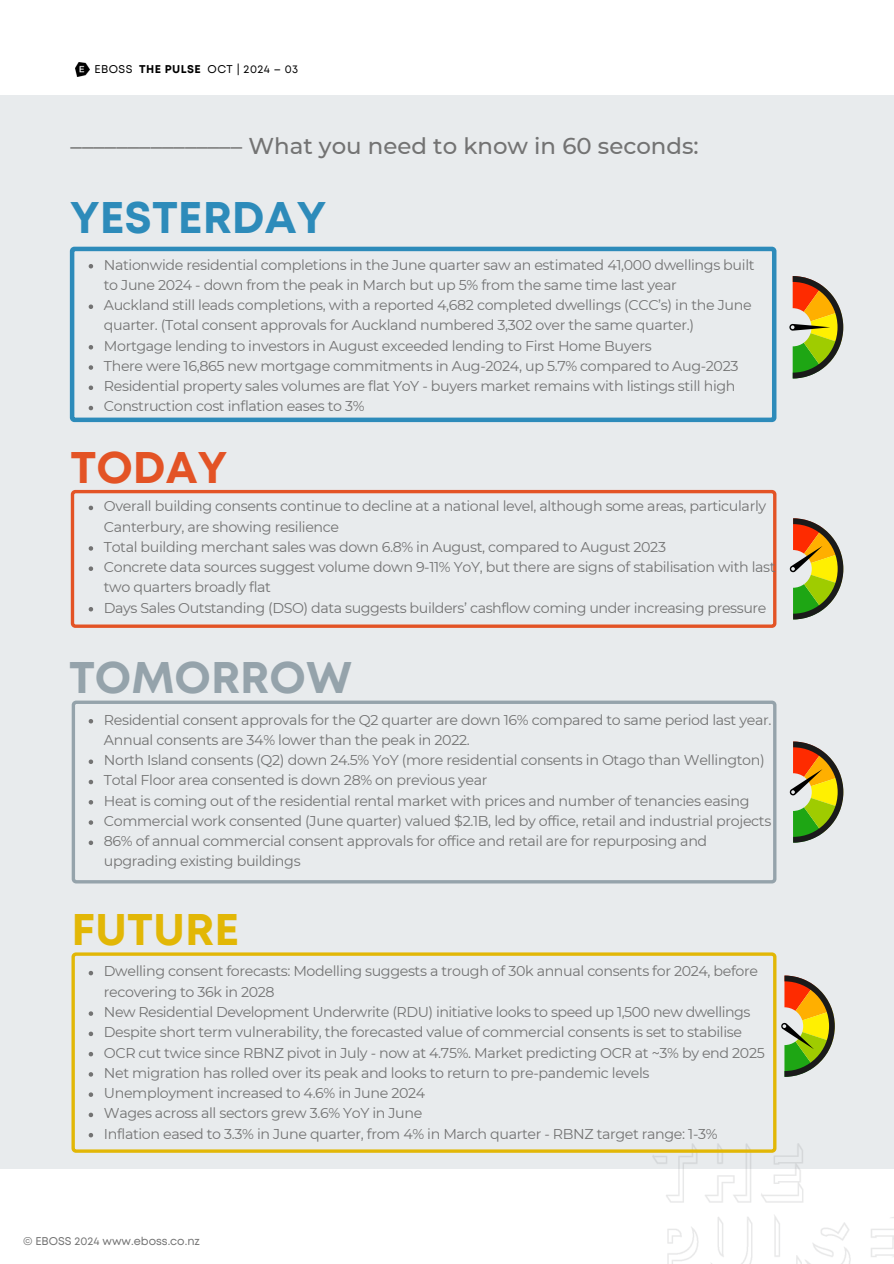
<style>
.page{position:relative;width:894px;height:1264px;background:#fff}
.page>*{position:absolute;margin:0;border:0;box-sizing:border-box;transform-origin:0 0}
.t1{font:700 44.25px "Mont";color:#2d8bba}
.t2{font:700 44.25px "Mont";color:#95a3ab}
.t3{font:700 44.25px "Mont";color:#e2b706}
.t4{font:700 44.25px "Mont";color:#e35325}
.t5{font:500 22.8px "Montserrat";color:#737373}
.t6{font:14.25px/20.2px "Montserrat";letter-spacing:-.025em;color:#737373}
.t7{font:11.25px "Mont";color:#737373}
.t8{font:11.25px "Mont";letter-spacing:.04em;color:#000}
.s1{font-weight:700}
</style>
<div class="page">
<div style="left:0;top:95px;width:893px;height:1073px;background:#e8ebed"></div>
<img style="left:652px;top:1143px;width:241px;height:120px">
<svg style="left:76px;top:63px;width:13px;height:13px"></svg>
<svg style="left:70px;top:247px;width:706px;height:175px"></svg>
<svg style="left:71px;top:490px;width:705px;height:138px"></svg>
<svg style="left:72px;top:700px;width:704px;height:183px"></svg>
<svg style="left:71px;top:952px;width:705px;height:200px"></svg>
<svg style="left:789px;top:276px;width:54px;height:102px"></svg>
<svg style="left:781px;top:975px;width:53px;height:101px"></svg>
<svg style="left:789px;top:518px;width:54px;height:101px"></svg>
<svg style="left:89px;top:264px;width:4px;height:4px"></svg>
<svg style="left:89px;top:304px;width:4px;height:5px"></svg>
<svg style="left:89px;top:345px;width:4px;height:4px"></svg>
<svg style="left:89px;top:365px;width:4px;height:5px"></svg>
<svg style="left:89px;top:385px;width:4px;height:5px"></svg>
<svg style="left:89px;top:406px;width:4px;height:4px"></svg>
<svg style="left:89px;top:505px;width:4px;height:5px"></svg>
<svg style="left:89px;top:546px;width:4px;height:4px"></svg>
<svg style="left:89px;top:566px;width:4px;height:5px"></svg>
<svg style="left:89px;top:607px;width:4px;height:4px"></svg>
<svg style="left:89px;top:719px;width:4px;height:4px"></svg>
<svg style="left:89px;top:759px;width:4px;height:5px"></svg>
<svg style="left:89px;top:779px;width:4px;height:5px"></svg>
<svg style="left:89px;top:800px;width:4px;height:4px"></svg>
<svg style="left:89px;top:820px;width:4px;height:4px"></svg>
<svg style="left:89px;top:840px;width:4px;height:5px"></svg>
<svg style="left:89px;top:970px;width:4px;height:5px"></svg>
<svg style="left:89px;top:1011px;width:4px;height:4px"></svg>
<svg style="left:89px;top:1031px;width:4px;height:5px"></svg>
<svg style="left:89px;top:1051px;width:4px;height:5px"></svg>
<svg style="left:89px;top:1072px;width:4px;height:4px"></svg>
<svg style="left:89px;top:1092px;width:4px;height:4px"></svg>
<svg style="left:89px;top:1112px;width:4px;height:5px"></svg>
<svg style="left:89px;top:1132px;width:4px;height:5px"></svg>
<svg style="left:789px;top:741px;width:54px;height:101px"></svg>
<h2 class="t8" style="left:94px;top:64px;width:205px">EBOSS <span class="s1">THE PULSE</span> OCT | 2024 – 03</h2>
<p class="t5" style="left:71px;top:132px;width:629px">––––––––––––––– What you need to know in 60 seconds:</p>
<p class="t1" style="left:70px;top:201px;width:258px">YESTERDAY</p>
<p class="t6" style="left:104px;top:254px;width:652px">Nationwide residential completions in the June quarter saw an estimated 41,000 dwellings built to June 2024 - down from the peak in March but up 5% from the same time last year</p>
<p class="t6" style="left:104px;top:295px;width:649px">Auckland still leads completions, with a reported 4,682 completed dwellings (CCC’s) in the June quarter. (Total consent approvals for Auckland numbered 3,302 over the same quarter.)</p>
<p class="t6" style="left:104px;top:335px;width:549px">Mortgage lending to investors in August exceeded lending to First Home Buyers</p>
<p class="t6" style="left:104px;top:355px;width:636px">There were 16,865 new mortgage commitments in Aug-2024, up 5.7% compared to Aug-2023</p>
<p class="t6" style="left:104px;top:376px;width:633px">Residential property sales volumes are flat YoY - buyers market remains with listings still high</p>
<h1 class="t6" style="left:104px;top:396px;width:262px">Construction cost inflation eases to 3%</h1>
<p class="t4" style="left:71px;top:451px;width:158px">TODAY</p>
<p class="t6" style="left:104px;top:496px;width:663px">Overall building consents continue to decline at a national level, although some areas, particularly<br>Canterbury, are showing resilience</p>
<p class="t6" style="left:104px;top:536px;width:563px">Total building merchant sales was down 6.8% in August, compared to August 2023</p>
<h1 class="t6" style="left:104px;top:557px;width:673px">Concrete data sources suggest volume down 9-11% YoY, but there are signs of stabilisation with last two quarters broadly flat</h1>
<p class="t6" style="left:104px;top:597px;width:664px">Days Sales Outstanding (DSO) data suggests builders’ cashflow coming under increasing pressure</p>
<p class="t2" style="left:69px;top:660px;width:284px">TOMORROW</p>
<p class="t6" style="left:104px;top:709px;width:669px">Residential consent approvals for the Q2 quarter are down 16% compared to same period last year.<br>Annual consents are 34% lower than the peak in 2022.</p>
<p class="t6" style="left:104px;top:750px;width:662px">North Island consents (Q2) down 24.5% YoY (more residential consents in Otago than Wellington)</p>
<p class="t6" style="left:104px;top:770px;width:385px">Total Floor area consented is down 28% on previous year</p>
<p class="t6" style="left:104px;top:790px;width:647px">Heat is coming out of the residential rental market with prices and number of tenancies easing</p>
<p class="t6" style="left:104px;top:810px;width:668px">Commercial work consented (June quarter) valued $2.1B, led by office, retail and industrial projects</p>
<p class="t6" style="left:104px;top:831px;width:604px">86% of annual commercial consent approvals for office and retail are for repurposing and upgrading existing buildings</p>
<h1 class="t3" style="left:71px;top:912px;width:169px">FUTURE</h1>
<h1 class="t6" style="left:104px;top:961px;width:655px">Dwelling consent forecasts: Modelling suggests a trough of 30k annual consents for 2024, before recovering to 36k in 2028</h1>
<p class="t6" style="left:104px;top:1001px;width:648px">New Residential Development Underwrite (RDU) initiative looks to speed up 1,500 new dwellings</p>
<p class="t6" style="left:104px;top:1022px;width:639px">Despite short term vulnerability, the forecasted value of commercial consents is set to stabilise</p>
<p class="t6" style="left:104px;top:1042px;width:662px">OCR cut twice since RBNZ pivot in July - now at 4.75%. Market predicting OCR at ~3% by end 2025</p>
<p class="t6" style="left:104px;top:1062px;width:547px">Net migration has rolled over its peak and looks to return to pre-pandemic levels</p>
<p class="t6" style="left:104px;top:1082px;width:323px">Unemployment increased to 4.6% in June 2024</p>
<p class="t6" style="left:104px;top:1103px;width:320px">Wages across all sectors grew 3.6% YoY in June</p>
<p class="t6" style="left:104px;top:1123px;width:615px">Inflation eased to 3.3% in June quarter, from 4% in March quarter - RBNZ target range: 1-3%</p>
<p class="t7" style="left:23px;top:1236px;width:178px">© EBOSS 2024 www.eboss.co.nz</p>
</div>
